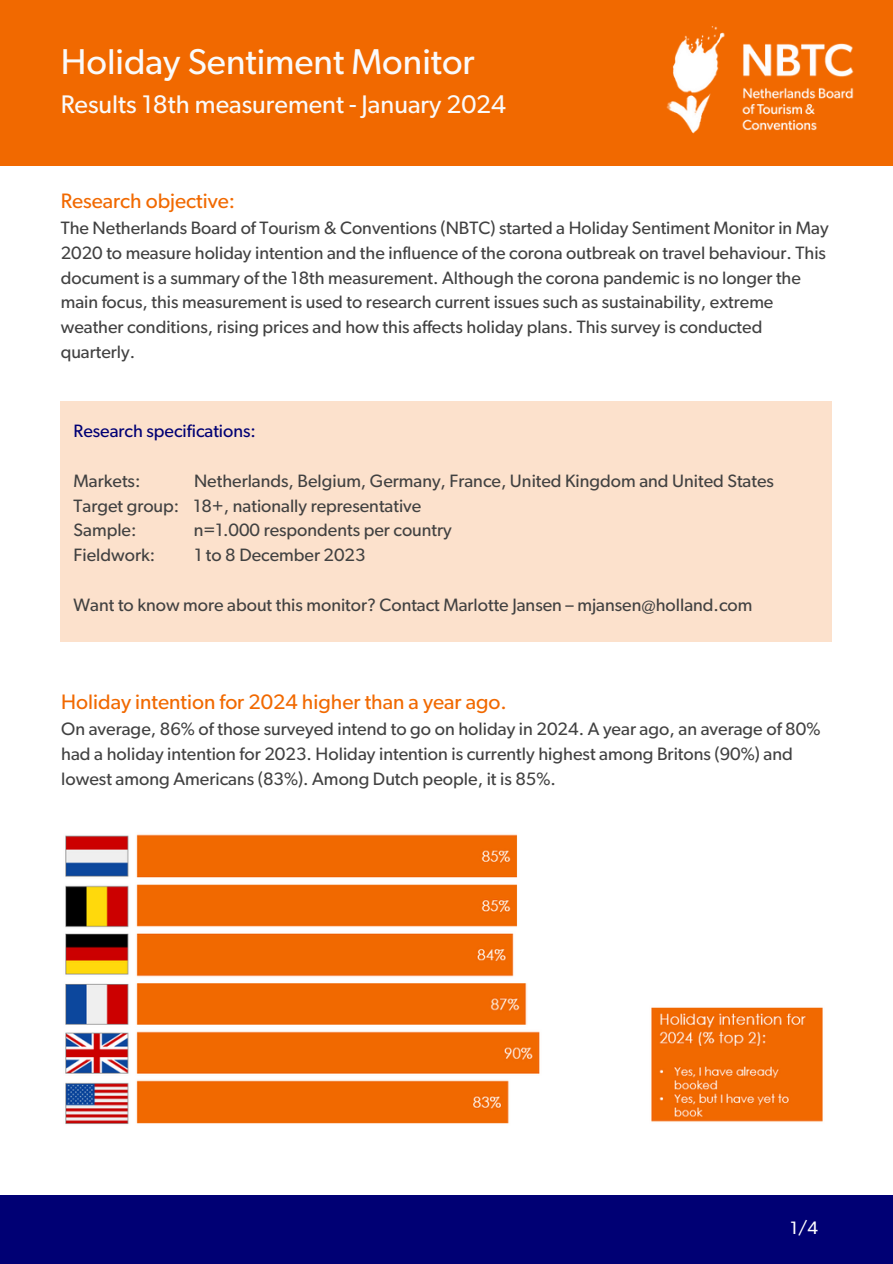
<style>
.page{position:relative;width:893px;height:1264px;background:#fff}
.page>*{position:absolute;margin:0;border:0;box-sizing:border-box;transform-origin:0 0}
.t1{font:36px "Gibson";color:#fafafa}
.t2{font:25.5px "Gibson";color:#fafafa}
.t3{font:21px "Gibson";color:#f16900}
.t4{font:18px/24.8px "Gibson";color:#414141}
.t5{font:18px "Gibson";color:#000074}
.t6{font:18px "Gibson";color:#fff}
</style>
<div class="page">
<div style="left:0;top:0;width:892px;height:165px;background:#f16900"></div>
<div style="left:0;top:1195px;width:892px;height:68px;background:#000074"></div>
<div style="left:61px;top:401px;width:770px;height:240px;background:#fce1cc"></div>
<img style="left:666px;top:26px;width:188px;height:108px">
<img style="left:65px;top:834px;width:758px;height:290px">
<p class="t1" style="left:61px;top:46px;width:415px">Holiday Sentiment Monitor</p>
<p class="t2" style="left:61px;top:92px;width:447px">Results 18th measurement - January 2024</p>
<p class="t3" style="left:61px;top:191px;width:176px">Research objective:</p>
<p class="t4" style="left:61px;top:216px;width:769px">The Netherlands Board of Tourism &amp; Conventions (NBTC) started a Holiday Sentiment Monitor in May 2020 to measure holiday intention and the influence of the corona outbreak on travel behaviour. This document is a summary of the 18th measurement. Although the corona pandemic is no longer the main focus, this measurement is used to research current issues such as sustainability, extreme weather conditions, rising prices and how this affects holiday plans. This survey is conducted quarterly.</p>
<p class="t5" style="left:74px;top:423px;width:184px">Research specifications:</p>
<p class="t4" style="left:74px;top:469px;width:68px">Markets:</p>
<p class="t4" style="left:194px;top:469px;width:581px">Netherlands, Belgium, Germany, France, United Kingdom and United States</p>
<p class="t4" style="left:74px;top:494px;width:349px">Target group: 18+, nationally representative</p>
<p class="t4" style="left:74px;top:518px;width:64px">Sample:</p>
<p class="t4" style="left:194px;top:518px;width:259px">n=1.000 respondents per country</p>
<p class="t4" style="left:74px;top:543px;width:83px">Fieldwork:</p>
<p class="t4" style="left:194px;top:543px;width:173px">1 to 8 December 2023</p>
<p class="t4" style="left:74px;top:593px;width:680px">Want to know more about this monitor? Contact Marlotte Jansen – mjansen@holland.com</p>
<p class="t3" style="left:61px;top:692px;width:447px">Holiday intention for 2024 higher than a year ago.</p>
<p class="t4" style="left:61px;top:717px;width:760px">On average, 86% of those surveyed intend to go on holiday in 2024. A year ago, an average of 80% had a holiday intention for 2023. Holiday intention is currently highest among Britons (90%) and lowest among Americans (83%). Among Dutch people, it is 85%.</p>
<p class="t6" style="left:790px;top:1219px;width:29px">1/4</p>
</div>
